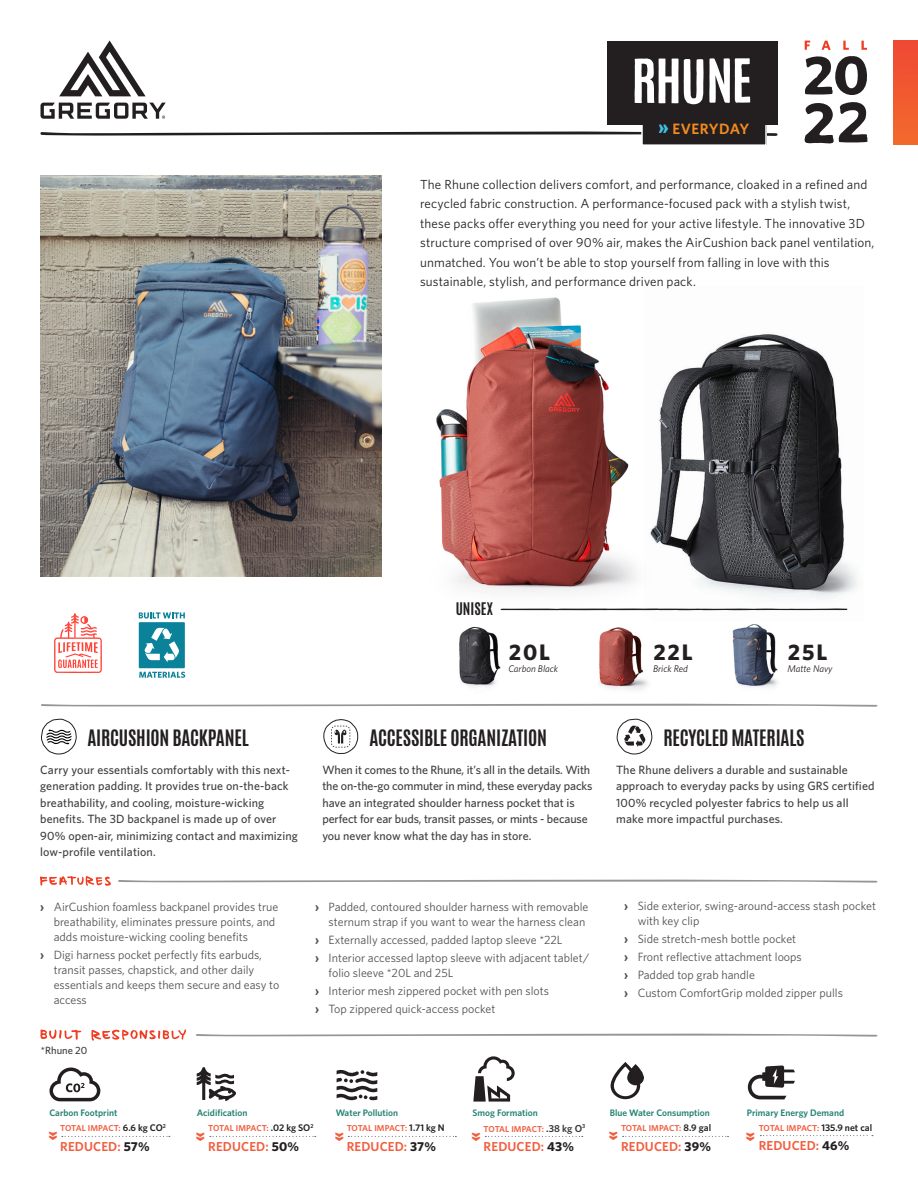
<style>
.page{position:relative;width:918px;height:1188px;background:#fff}
.page>*{position:absolute;margin:0;border:0;box-sizing:border-box;transform-origin:0 0}
.PRODUCT_NAME{font:700 22.5px "Whitney";letter-spacing:.08em;color:#231f20}
.t1{font:700 18.9px "Antonio";letter-spacing:-.01em;color:#231f20}
.t2{font:900 15.9px "Whitney";color:#f15e3f}
.t3{font:600 15px "Whitney";letter-spacing:.035em;color:#f68b1f}
.t4{font:700 14.55px "Antonio";color:#231f20}
.t5{font:13.2px "Whitney";letter-spacing:.01em;color:#231f20}
.t6{font:600 12.9px "Whitney";letter-spacing:.01em;color:#f15e3f}
.t7{font:12px/15px "Whitney";color:#515153}
.suspension_copy{font:500 12px/16.5px "Whitney";letter-spacing:.01em;color:#3e3e3f}
.suspension_copy-2{font:500 12px/16.5px "Whitney";letter-spacing:-.01em;color:#3e3e3f}
.t8{font:500 10.5px "Whitney";color:#3e3e3f}
.t9{font:italic 9.75px "Whitney";color:#231f20}
.t10{font:600 9.45px "Whitney";color:#258274}
.t11{font:600 8.55px "Whitney";letter-spacing:-.015em;color:#f15e3f}
.s1{font-weight:900;font-size:17.1px;color:#40c2e4}
.s2{font-weight:700}
.s3{font-size:9.6px;color:#231f20}
.s4{font-weight:700;color:#231f20}
.s5{font-size:10.2px;color:#383839}
</style>
<div class="page">
<img style="left:732px;top:624px;width:46px;height:64px">
<svg style="left:118px;top:880px;width:760px;height:3px"></svg>
<svg style="left:49px;top:1068px;width:51px;height:33px"></svg>
<svg style="left:197px;top:1067px;width:39px;height:34px"></svg>
<svg style="left:473px;top:1056px;width:42px;height:46px"></svg>
<svg style="left:610px;top:1062px;width:34px;height:37px"></svg>
<svg style="left:337px;top:1070px;width:40px;height:30px"></svg>
<svg style="left:748px;top:1065px;width:47px;height:34px"></svg>
<svg style="left:54px;top:613px;width:48px;height:60px"></svg>
<svg style="left:139px;top:612px;width:46px;height:66px"></svg>
<img style="left:41px;top:176px;width:341px;height:401px">
<svg style="left:196px;top:1034px;width:682px;height:3px"></svg>
<svg style="left:40px;top:1029px;width:42px;height:11px"></svg>
<svg style="left:91px;top:1029px;width:95px;height:12px"></svg>
<div style="left:893px;top:40px;width:25px;height:105px;background:linear-gradient(to bottom,#ef4834,#f26a2c)"></div>
<svg style="left:804px;top:41px;width:64px;height:103px"></svg>
<svg style="left:41px;top:131px;width:737px;height:5px"></svg>
<div style="left:642px;top:110px;width:124px;height:35px;background:#231f20"></div>
<div style="left:641px;top:110px;width:126px;height:36px;border:2px solid #fff"></div>
<svg style="left:41px;top:41px;width:125px;height:78px"></svg>
<div style="left:608px;top:41px;width:170px;height:83px;background:#231f20"></div>
<svg style="left:40px;top:876px;width:71px;height:10px"></svg>
<svg style="left:635px;top:58px;width:115px;height:47px"></svg>
<svg style="left:617px;top:719px;width:36px;height:36px"></svg>
<svg style="left:324px;top:719px;width:35px;height:35px"></svg>
<img style="left:665px;top:334px;width:192px;height:277px">
<img style="left:436px;top:297px;width:229px;height:314px">
<svg style="left:41px;top:719px;width:36px;height:36px"></svg>
<img style="left:599px;top:627px;width:49px;height:63px">
<img style="left:459px;top:626px;width:42px;height:61px">
<svg style="left:62px;top:1136px;width:108px;height:1px"></svg>
<svg style="left:210px;top:1136px;width:106px;height:1px"></svg>
<svg style="left:485px;top:1136px;width:98px;height:1px"></svg>
<svg style="left:623px;top:1136px;width:106px;height:1px"></svg>
<svg style="left:348px;top:1136px;width:108px;height:1px"></svg>
<svg style="left:760px;top:1135px;width:113px;height:1px"></svg>
<svg style="left:41px;top:704px;width:837px;height:3px"></svg>
<p class="t3" style="left:658px;top:119px;width:92px"><span class="s1">»</span> EVERYDAY</p>
<p class="t5" style="left:420px;top:175px;width:449px">The Rhune collection delivers comfort, and performance, cloaked in a refined and</p>
<p class="t5" style="left:420px;top:195px;width:432px">recycled fabric construction. A performance-focused pack with a stylish twist,</p>
<p class="t5" style="left:420px;top:214px;width:446px">these packs offer everything you need for your active lifestyle. The innovative 3D</p>
<p class="t5" style="left:420px;top:234px;width:456px">structure comprised of over 90% air, makes the AirCushion back panel ventilation,</p>
<p class="t5" style="left:420px;top:253px;width:411px">unmatched. You won’t be able to stop yourself from falling in love with this</p>
<p class="t5" style="left:420px;top:273px;width:277px">sustainable, stylish, and performance driven pack.</p>
<p class="t4" style="left:456px;top:598px;width:39px">UNISEX</p>
<p class="PRODUCT_NAME" style="left:509px;top:637px;width:43px">20L</p>
<p class="PRODUCT_NAME" style="left:654px;top:637px;width:41px">22L</p>
<p class="PRODUCT_NAME" style="left:788px;top:637px;width:41px">25L</p>
<p class="t9" style="left:508px;top:662px;width:51px">Carbon Black</p>
<p class="t9" style="left:653px;top:662px;width:36px">Brick Red</p>
<p class="t9" style="left:787px;top:662px;width:47px">Matte Navy</p>
<p class="t1" style="left:87px;top:724px;width:163px">AIRCUSHION BACKPANEL</p>
<p class="t1" style="left:369px;top:724px;width:179px">ACCESSIBLE ORGANIZATION</p>
<p class="t1" style="left:663px;top:724px;width:143px">RECYCLED MATERIALS</p>
<p class="suspension_copy" style="left:40px;top:761px;width:259px">Carry your essentials comfortably with this next&shy;generation padding. It provides true on-the-back breathability, and cooling, moisture-wicking benefits. The 3D backpanel is made up of over 90% open-air, minimizing contact and maximizing low-profile ventilation.</p>
<p class="suspension_copy-2" style="left:322px;top:761px;width:271px">When it comes to the Rhune, it’s all in the details. With the on-the-go commuter in mind, these everyday packs have an integrated shoulder harness pocket that is perfect for ear buds, transit passes, or mints - because you never know what the day has in store.</p>
<p class="suspension_copy" style="left:616px;top:761px;width:260px">The Rhune delivers a durable and sustainable approach to everyday packs by using GRS certified 100% recycled polyester fabrics to help us all make more impactful purchases.</p>
<p class="t7" style="left:54px;top:899px;width:226px;text-indent:-14px"><span class="s2">›</span> AirCushion foamless backpanel provides true breathability, eliminates pressure points, and adds moisture-wicking cooling benefits</p>
<p class="t7" style="left:54px;top:947px;width:227px;text-indent:-14px"><span class="s2">›</span> Digi harness pocket perfectly fits earbuds, transit passes, chapstick, and other daily essentials and keeps them secure and easy to access</p>
<p class="t8" style="left:41px;top:1044px;width:48px">*Rhune 20</p>
<p class="t7" style="left:315px;top:899px;width:275px;text-align:right"><span class="s2">›</span> Padded, contoured shoulder harness with removable sternum strap if you want to wear the harness clean</p>
<p class="t7" style="left:315px;top:932px;width:249px"><span class="s2">›</span> Externally accessed, padded laptop sleeve *22L</p>
<p class="t7" style="left:329px;top:950px;width:262px;text-indent:-14px"><span class="s2">›</span> Interior accessed laptop sleeve with adjacent tablet/ folio sleeve *20L and 25L</p>
<p class="t7" style="left:315px;top:983px;width:236px"><span class="s2">›</span> Interior mesh zippered pocket with pen slots</p>
<p class="t7" style="left:315px;top:1001px;width:182px"><span class="s2">›</span> Top zippered quick-access pocket</p>
<p class="t7" style="left:638px;top:898px;width:240px;text-indent:-14px"><span class="s2">›</span> Side exterior, swing-around-access stash pocket with key clip</p>
<p class="t7" style="left:624px;top:931px;width:173px"><span class="s2">›</span> Side stretch-mesh bottle pocket</p>
<p class="t7" style="left:624px;top:949px;width:179px"><span class="s2">›</span> Front reflective attachment loops</p>
<p class="t7" style="left:624px;top:967px;width:132px"><span class="s2">›</span> Padded top grab handle</p>
<p class="t7" style="left:624px;top:985px;width:220px"><span class="s2">›</span> Custom ComfortGrip molded zipper pulls</p>
<p class="t10" style="left:49px;top:1106px;width:69px">Carbon Footprint</p>
<p class="t2" style="left:65px;top:1131px;width:11px;rotate:90deg">»</p>
<p class="t11" style="left:60px;top:1123px;width:107px">TOTAL IMPACT: <span class="s3">6.6 kg CO</span><sup>2</sup></p>
<p class="t6" style="left:60px;top:1137px;width:91px">REDUCED: <span class="s4">57%</span></p>
<p class="t10" style="left:197px;top:1106px;width:52px">Acidification</p>
<p class="t2" style="left:213px;top:1132px;width:11px;rotate:90deg">»</p>
<p class="t11" style="left:208px;top:1123px;width:107px">TOTAL IMPACT: <span class="s3">.02 kg SO</span><sup>2</sup></p>
<p class="t6" style="left:208px;top:1137px;width:92px">REDUCED: <span class="s4">50%</span></p>
<p class="t10" style="left:336px;top:1106px;width:64px">Water Pollution</p>
<p class="t2" style="left:352px;top:1132px;width:11px;rotate:90deg">»</p>
<p class="t11" style="left:347px;top:1123px;width:100px">TOTAL IMPACT: <span class="s3">1.71 kg N</span></p>
<p class="t6" style="left:347px;top:1137px;width:91px">REDUCED: <span class="s4">37%</span></p>
<p class="t10" style="left:472px;top:1106px;width:67px">Smog Formation</p>
<p class="t2" style="left:488px;top:1132px;width:11px;rotate:90deg">»</p>
<p class="t11" style="left:484px;top:1123px;width:103px">TOTAL IMPACT: <span class="s5">.38 kg O</span><sup>3</sup></p>
<p class="t6" style="left:484px;top:1138px;width:92px">REDUCED: <span class="s4">43%</span></p>
<p class="t10" style="left:610px;top:1106px;width:102px">Blue Water Consumption</p>
<p class="t2" style="left:626px;top:1131px;width:11px;rotate:90deg">»</p>
<p class="t11" style="left:621px;top:1123px;width:92px">TOTAL IMPACT: <span class="s3">8.9 gal</span></p>
<p class="t6" style="left:621px;top:1137px;width:91px">REDUCED: <span class="s4">39%</span></p>
<p class="t10" style="left:747px;top:1106px;width:99px">Primary Energy Demand</p>
<p class="t2" style="left:763px;top:1132px;width:11px;rotate:90deg">»</p>
<p class="t11" style="left:759px;top:1122px;width:115px">TOTAL IMPACT: <span class="s3">135.9 net cal</span></p>
<p class="t6" style="left:759px;top:1137px;width:92px">REDUCED: <span class="s4">46%</span></p>
</div>
